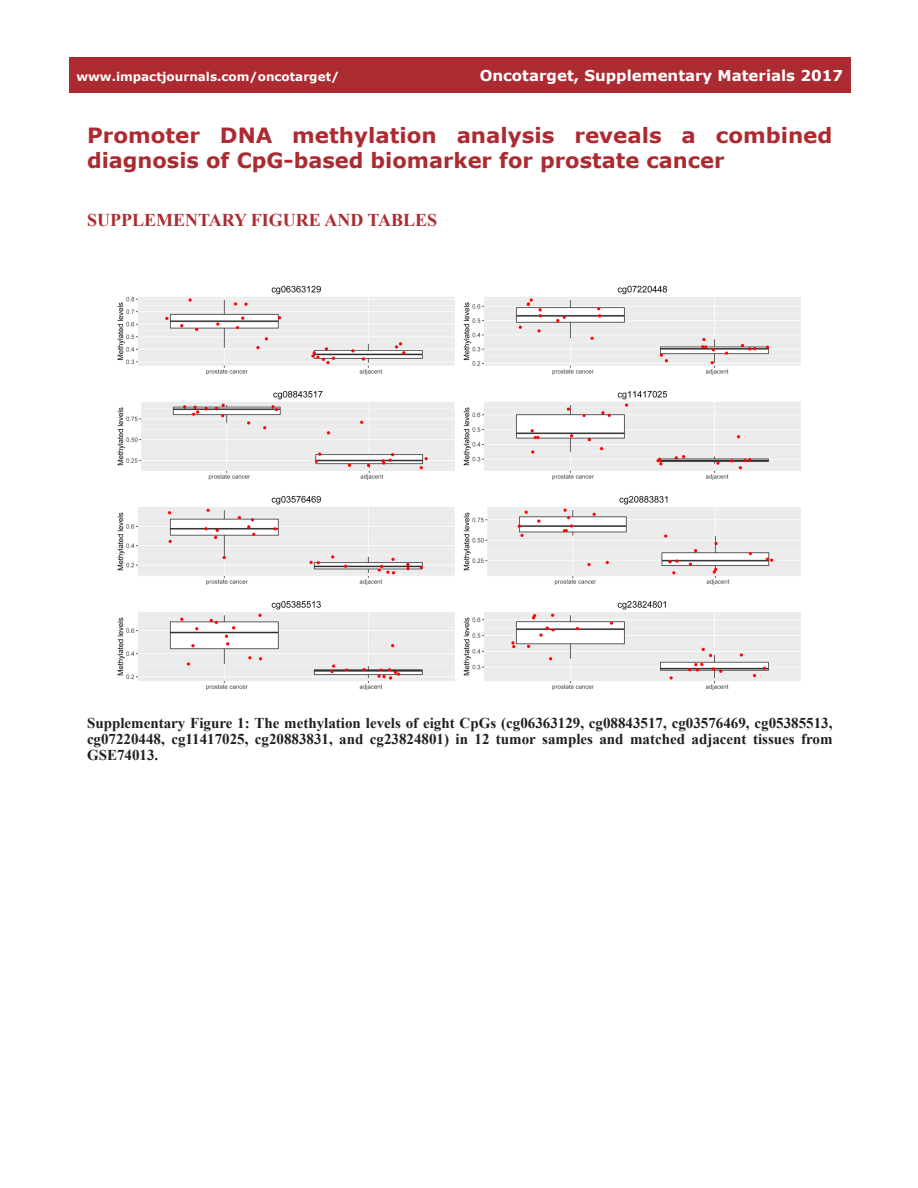
<style>
.page{position:relative;width:918px;height:1188px;background:#fff}
.page>*{position:absolute;margin:0;border:0;box-sizing:border-box;transform-origin:0 0}
.t1{font:700 21px/25.2px "Verdana";color:#ac2b31}
.Heading{font:700 18px "Times New Roman";color:#ac2b31}
.figuretext{font:700 15px/16.2px "Times New Roman";color:#231f20;text-align:justify}
.t2{font:700 15px "Verdana";color:#fff}
.t3{font:700 12px "Verdana";color:#fff}
</style>
<div class="page">
<div style="left:69px;top:57px;width:781px;height:36px;background:#ac2b31"></div>
<img style="left:118px;top:285px;width:683px;height:405px">
<p class="t3" style="left:76px;top:68px;width:264px">www.impactjournals.com/oncotarget/</p>
<p class="t2" style="left:480px;top:65px;width:365px">Oncotarget, Supplementary Materials 2017</p>
<p class="t1" style="left:87px;top:122px;width:747px">Promoter DNA methylation analysis reveals a combined diagnosis of CpG-based biomarker for prostate cancer</p>
<p class="Heading" style="left:87px;top:207px;width:352px">SUPPLEMENTARY FIGURE AND TABLES</p>
<p class="figuretext" style="left:87px;top:714px;width:747px">Supplementary Figure 1: The methylation levels of eight CpGs (cg06363129, cg08843517, cg03576469, cg05385513, cg07220448, cg11417025, cg20883831, and cg23824801) in 12 tumor samples and matched adjacent tissues from GSE74013.</p>
</div>
